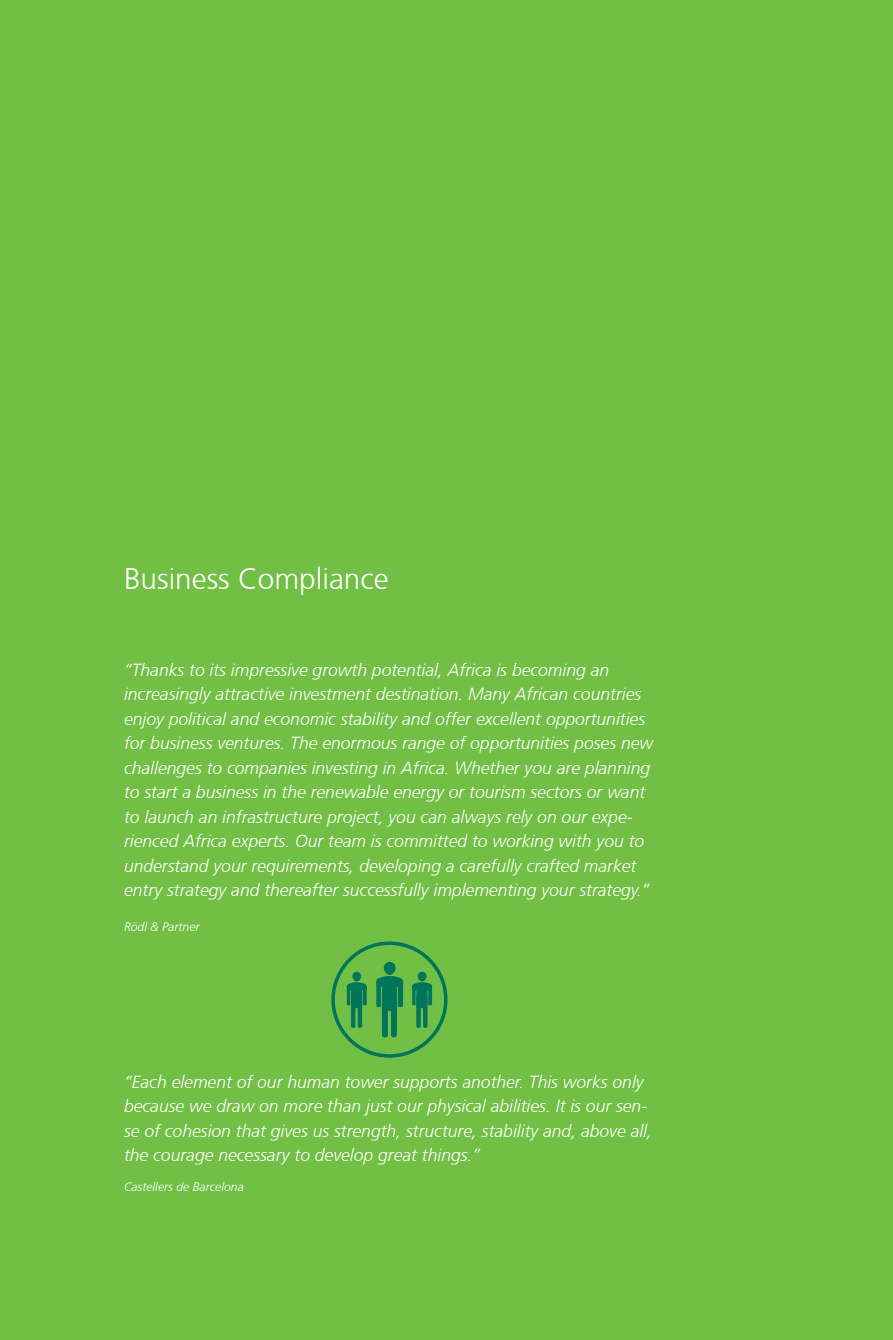
<style>
.page{position:relative;width:893px;height:1340px;background:#fff}
.page>*{position:absolute;margin:0;border:0;box-sizing:border-box;transform-origin:0 0}
.Zitat_Headline{font:300 29.75px "Frutiger CE";color:#fff}
.Zitat_RP{font:italic 300 17.5px/24.5px "Frutiger CE";color:#fff}
.Castellers{font:italic 300 12.25px "Frutiger CE";color:#fff}
.Zitat_RP-2{font:italic 300 12.25px "Frutiger CE";color:#fff}
</style>
<div class="page">
<div style="left:0;top:0;width:893px;height:1339px;background:#71bf44"></div>
<div style="left:416px;top:994px;width:5px;height:33px;background:#01745c;border-radius:2px"></div>
<hr style="left:423px;top:994px;width:4px;height:33px;background:#01745c;border-radius:2px">
<svg style="left:412px;top:982px;width:20px;height:26px"></svg>
<div style="left:418px;top:971px;width:9px;height:10px;background:#01745c;border-radius:50%"></div>
<hr style="left:351px;top:994px;width:4px;height:33px;background:#01745c;border-radius:2px">
<hr style="left:358px;top:994px;width:4px;height:33px;background:#01745c;border-radius:2px">
<svg style="left:347px;top:982px;width:20px;height:26px"></svg>
<div style="left:352px;top:971px;width:9px;height:10px;background:#01745c;border-radius:50%"></div>
<div style="left:382px;top:992px;width:6px;height:45px;background:#01745c;border-radius:2px"></div>
<div style="left:391px;top:992px;width:6px;height:45px;background:#01745c;border-radius:2px"></div>
<svg style="left:376px;top:976px;width:27px;height:34px"></svg>
<div style="left:384px;top:961px;width:12px;height:13px;background:#01745c;border-radius:50%"></div>
<div style="left:331px;top:941px;width:116px;height:116px;border:4px solid #01745c;border-radius:50%"></div>
<p class="Zitat_Headline" style="left:124px;top:561px;width:266px">Business Compliance</p>
<p class="Zitat_RP" style="left:124px;top:657px;width:531px">“Thanks to its impressive growth potential, Africa is becoming an increasingly attractive investment destination. Many African countries enjoy political and economic stability and offer excellent opportunities for business ventures. The enormous range of opportunities poses new challenges to companies investing in Africa. Whether you are planning to start a business in the renewable energy or tourism sectors or want to launch an infrastructure project, you can always rely on our expe&shy;rienced Africa experts. Our team is committed to working with you to understand your requirements, developing a carefully crafted market entry strategy and thereafter successfully implementing your strategy.”</p>
<p class="Zitat_RP-2" style="left:124px;top:919px;width:77px">Rödl &amp; Partner</p>
<p class="Zitat_RP" style="left:124px;top:1069px;width:529px">“Each element of our human tower supports another. This works only because we draw on more than just our physical abilities. It is our sen&shy;se of cohesion that gives us strength, structure, stability and, above all, the courage necessary to develop great things.”</p>
<p class="Castellers" style="left:124px;top:1179px;width:121px">Castellers de Barcelona</p>
</div>
